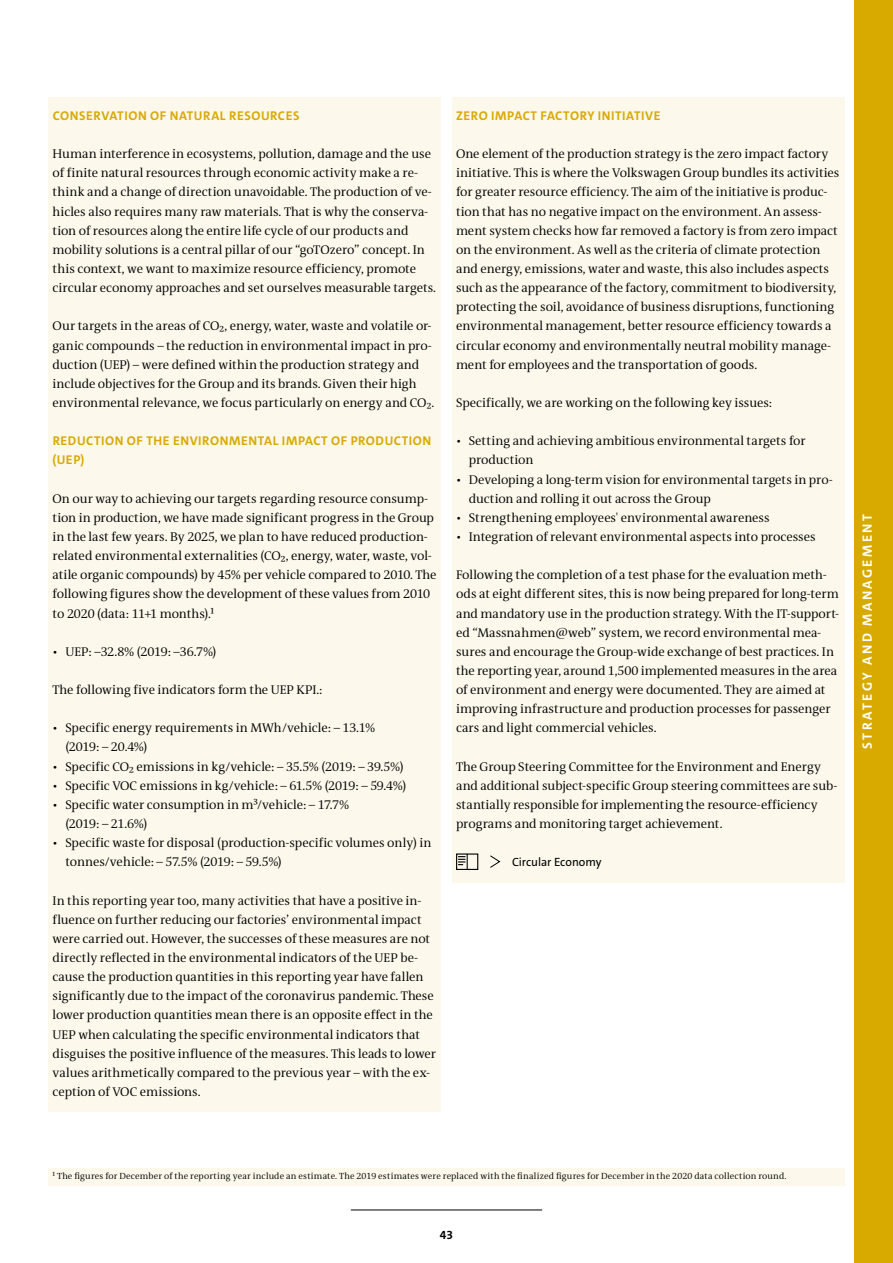
<style>
.page{position:relative;width:893px;height:1263px;background:#fff}
.page>*{position:absolute;margin:0;border:0;box-sizing:border-box;transform-origin:0 0}
.t1{font:700 13.5px "VWAG The Sans";letter-spacing:.175em;color:#fff}
.t2{font:12.75px/19.2px "VWAG The Antiqua";color:#000}
.t3{font:700 12.75px/19.2px "VWAG The Sans";letter-spacing:.045em;color:#d8aa00}
.t4{font:12px "VWAG The Sans";letter-spacing:-.01em;color:#000}
.t5{font:700 12px "VWAG The Sans";color:#000}
.t6{font:9px "VWAG The Antiqua";letter-spacing:.02em;color:#000}
</style>
<div class="page">
<div style="left:48px;top:98px;width:393px;height:38px;background:#fcf8eb"></div>
<div style="left:48px;top:136px;width:393px;height:172px;background:#fcf8eb"></div>
<div style="left:48px;top:308px;width:393px;height:115px;background:#fcf8eb"></div>
<div style="left:48px;top:423px;width:393px;height:57px;background:#fcf8eb"></div>
<div style="left:48px;top:480px;width:393px;height:153px;background:#fcf8eb"></div>
<div style="left:48px;top:633px;width:393px;height:39px;background:#fcf8eb"></div>
<div style="left:48px;top:672px;width:393px;height:38px;background:#fcf8eb"></div>
<div style="left:48px;top:710px;width:393px;height:57px;background:#fcf8eb"></div>
<div style="left:48px;top:767px;width:393px;height:39px;background:#fcf8eb"></div>
<div style="left:48px;top:787px;width:393px;height:57px;background:#fcf8eb"></div>
<div style="left:48px;top:825px;width:393px;height:57px;background:#fcf8eb"></div>
<div style="left:48px;top:882px;width:393px;height:230px;background:#fcf8eb"></div>
<div style="left:452px;top:98px;width:393px;height:38px;background:#fcf8eb"></div>
<div style="left:452px;top:136px;width:393px;height:249px;background:#fcf8eb"></div>
<div style="left:452px;top:385px;width:393px;height:38px;background:#fcf8eb"></div>
<div style="left:452px;top:423px;width:393px;height:57px;background:#fcf8eb"></div>
<div style="left:452px;top:461px;width:393px;height:58px;background:#fcf8eb"></div>
<div style="left:452px;top:519px;width:393px;height:38px;background:#fcf8eb"></div>
<div style="left:452px;top:557px;width:393px;height:191px;background:#fcf8eb"></div>
<div style="left:452px;top:748px;width:393px;height:96px;background:#fcf8eb"></div>
<div style="left:452px;top:844px;width:393px;height:39px;background:#fcf8eb"></div>
<svg style="left:456px;top:853px;width:23px;height:17px"></svg>
<svg style="left:490px;top:855px;width:11px;height:13px"></svg>
<div style="left:48px;top:1168px;width:797px;height:18px;background:#fcf8eb"></div>
<hr style="left:351px;top:1209px;width:191px;height:1px;background:#000">
<div style="left:855px;top:0;width:38px;height:1263px;background:#d8aa00"></div>
<p class="t3" style="left:53px;top:106px;width:248px">CONSERVATION OF NATURAL RESOURCES</p>
<p class="t2" style="left:53px;top:144px;width:385px">Human interference in ecosystems, pollution, damage and the use of finite natural resources through economic activity make a re&shy;think and a change of direction unavoidable. The production of ve&shy;hicles also requires many raw materials. That is why the conserva&shy;tion of resources along the entire life cycle of our products and mobility solutions is a central pillar of our “goTOzero” concept. In this context, we want to maximize resource efficiency, promote circular economy approaches and set ourselves measurable targets.</p>
<p class="t2" style="left:53px;top:317px;width:383px">Our targets in the areas of CO2, energy, water, waste and volatile or&shy;ganic compounds – the reduction in environmental impact in pro&shy;duction (UEP) – were defined within the production strategy and include objectives for the Group and its brands. Given their high environmental relevance, we focus particularly on energy and CO2.</p>
<p class="t3" style="left:53px;top:431px;width:380px">REDUCTION OF THE ENVIRONMENTAL IMPACT OF PRODUCTION (UEP)</p>
<p class="t2" style="left:53px;top:489px;width:385px">On our way to achieving our targets regarding resource consump&shy;tion in production, we have made significant progress in the Group in the last few years. By 2025, we plan to have reduced production&shy;related environmental externalities (CO2, energy, water, waste, vol&shy;atile organic compounds) by 45% per vehicle compared to 2010. The following figures show the development of these values from 2010 to 2020 (data: 11+1 months).1</p>
<p class="t2" style="left:53px;top:642px;width:165px">• UEP: –32.8% (2019: –36.7%)</p>
<p class="t2" style="left:53px;top:680px;width:272px">The following five indicators form the UEP KPI.:</p>
<p class="t2" style="left:65px;top:718px;width:311px;text-indent:-13px">• Specific energy requirements in MWh/vehicle: – 13.1% (2019: – 20.4%)</p>
<p class="t2" style="left:53px;top:757px;width:353px">• Specific CO2 emissions in kg/vehicle: – 35.5% (2019: – 39.5%)</p>
<p class="t2" style="left:53px;top:776px;width:355px">• Specific VOC emissions in kg/vehicle: – 61.5% (2019: – 59.4%)</p>
<p class="t2" style="left:65px;top:795px;width:285px;text-indent:-13px">• Specific water consumption in m³/vehicle: – 17.7% (2019: – 21.6%)</p>
<p class="t2" style="left:65px;top:833px;width:368px;text-indent:-13px">• Specific waste for disposal (production-specific volumes only) in tonnes/vehicle: – 57.5% (2019: – 59.5%)</p>
<p class="t2" style="left:53px;top:891px;width:385px">In this reporting year too, many activities that have a positive in&shy;fluence on further reducing our factories’ environmental impact were carried out. However, the successes of these measures are not directly reflected in the environmental indicators of the UEP be&shy;cause the production quantities in this reporting year have fallen significantly due to the impact of the coronavirus pandemic. These lower production quantities mean there is an opposite effect in the UEP when calculating the specific environmental indicators that disguises the positive influence of the measures. This leads to lower values arithmetically compared to the previous year – with the ex&shy;ception of VOC emissions.</p>
<p class="t3" style="left:456px;top:106px;width:206px">ZERO IMPACT FACTORY INITIATIVE</p>
<p class="t2" style="left:456px;top:144px;width:385px">One element of the production strategy is the zero impact factory initiative. This is where the Volkswagen Group bundles its activities for greater resource efficiency. The aim of the initiative is produc&shy;tion that has no negative impact on the environment. An assess&shy;ment system checks how far removed a factory is from zero impact on the environment. As well as the criteria of climate protection and energy, emissions, water and waste, this also includes aspects such as the appearance of the factory, commitment to biodiversity, protecting the soil, avoidance of business disruptions, functioning environmental management, better resource efficiency towards a circular economy and environmentally neutral mobility manage&shy;ment for employees and the transportation of goods.</p>
<p class="t2" style="left:456px;top:393px;width:318px">Specifically, we are working on the following key issues:</p>
<p class="t2" style="left:469px;top:431px;width:338px;text-indent:-13px">• Setting and achieving ambitious environmental targets for production</p>
<p class="t2" style="left:469px;top:470px;width:366px;text-indent:-13px">• Developing a long-term vision for environmental targets in pro&shy;duction and rolling it out across the Group</p>
<p class="t2" style="left:456px;top:508px;width:315px">• Strengthening employees' environmental awareness</p>
<p class="t2" style="left:456px;top:527px;width:361px">• Integration of relevant environmental aspects into processes</p>
<p class="t2" style="left:456px;top:565px;width:385px">Following the completion of a test phase for the evaluation meth&shy;ods at eight different sites, this is now being prepared for long-term and mandatory use in the production strategy. With the IT-support&shy;ed “Massnahmen@web” system, we record environmental mea&shy;sures and encourage the Group-wide exchange of best practices. In the reporting year, around 1,500 implemented measures in the area of environment and energy were documented. They are aimed at improving infrastructure and production processes for passenger cars and light commercial vehicles.</p>
<p class="t2" style="left:456px;top:757px;width:383px">The Group Steering Committee for the Environment and Energy and additional subject-specific Group steering committees are sub&shy;stantially responsible for implementing the resource-efficiency programs and monitoring target achievement.</p>
<p class="t4" style="left:512px;top:854px;width:91px">Circular Economy</p>
<p class="t1" style="left:858px;top:749px;width:236px;rotate:-90deg">STRATEGY AND MANAGEMENT</p>
<p class="t6" style="left:53px;top:1170px;width:735px">1 The figures for December of the reporting year include an estimate. The 2019 estimates were replaced with the finalized figures for December in the 2020 data collection round.</p>
<p class="t5" style="left:440px;top:1227px;width:15px">43</p>
</div>
